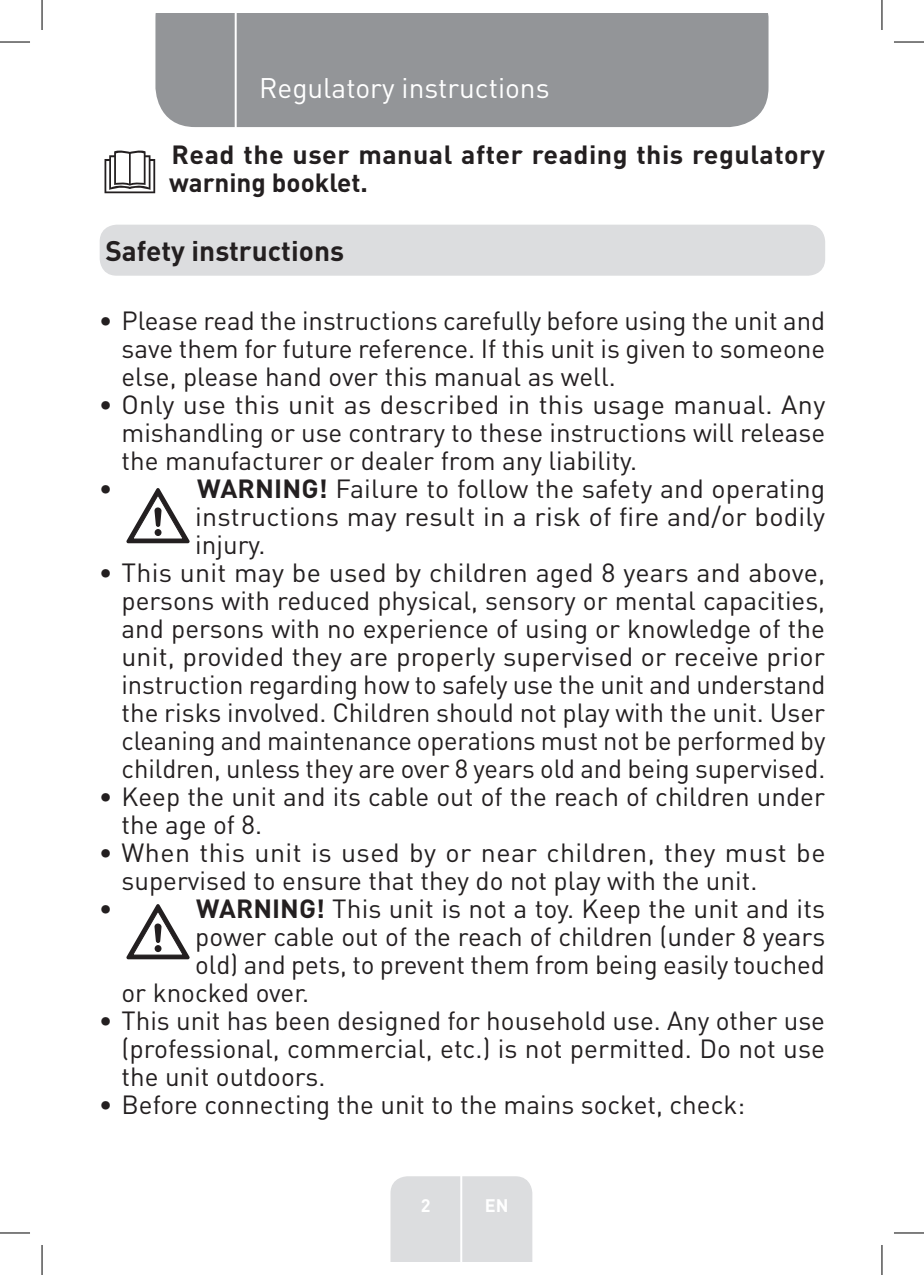
<style>
.page{position:relative;width:924px;height:1275px;background:#fff}
.page>*{position:absolute;margin:0;border:0;box-sizing:border-box;transform-origin:0 0}
.t1{font:28px "DIN Pro";color:#fff}
.Headline-01{font:700 28px "DIN Pro";color:#231f20}
.t2{font:26px/28px "DIN Pro";color:#231f20;text-align:justify}
.Large_Text__3_2_mm{font:700 26px/28px "DIN Pro";letter-spacing:.02em;color:#231f20}
.t3{font:700 18px "DIN Pro";color:#fff}
.s1{font-weight:700}
</style>
<div class="page">
<div style="left:155px;top:14px;width:613px;height:113px;background:#939598"></div>
<div style="left:390px;top:1176px;width:142px;height:85px;background:#dcdddf"></div>
<hr style="left:460px;top:1153px;width:2px;height:108px;background:#fff">
<hr style="left:234px;top:14px;width:2px;height:116px;background:#fff">
<div style="left:100px;top:225px;width:724px;height:51px;background:#dcdddf;border-radius:17px"></div>
<svg style="left:126px;top:488px;width:63px;height:55px"></svg>
<svg style="left:126px;top:904px;width:63px;height:55px"></svg>
<svg style="left:104px;top:150px;width:51px;height:43px"></svg>
<hr style="left:0;top:42px;width:30px;height:1px;background:#000">
<hr style="left:893px;top:42px;width:30px;height:1px;background:#000">
<hr style="left:0;top:1232px;width:30px;height:1px;background:#000">
<hr style="left:893px;top:1232px;width:30px;height:1px;background:#000">
<hr style="left:42px;top:0;width:1px;height:30px;background:#000">
<hr style="left:42px;top:1245px;width:1px;height:30px;background:#000">
<hr style="left:881px;top:0;width:1px;height:30px;background:#000">
<hr style="left:881px;top:1245px;width:1px;height:30px;background:#000">
<p class="t1" style="left:259px;top:69px;width:292px">Regulatory instructions</p>
<p class="Large_Text__3_2_mm" style="left:169px;top:139px;width:657px">Read the user manual after reading this regulatory warning booklet.</p>
<p class="Headline-01" style="left:105px;top:232px;width:240px">Safety instructions</p>
<p class="t2" style="left:121px;top:305px;width:705px;text-indent:-23px">• Please read the instructions carefully before using the unit and save them for future reference. If this unit is given to someone else, please hand over this manual as well.</p>
<p class="t2" style="left:121px;top:389px;width:705px;text-indent:-23px">• Only use this unit as described in this usage manual. Any mishandling or use contrary to these instructions will release the manufacturer or dealer from any liability.</p>
<p class="t2" style="left:99px;top:473px;width:15px">•</p>
<p class="t2" style="left:195px;top:473px;width:631px"><span class="s1">WARNING!</span> Failure to follow the safety and operating instructions may result in a risk of fire and/or bodily injury.</p>
<p class="t2" style="left:121px;top:557px;width:705px;text-indent:-23px">• This unit may be used by children aged 8 years and above, persons with reduced physical, sensory or mental capacities, and persons with no experience of using or knowledge of the unit, provided they are properly supervised or receive prior instruction regarding how to safely use the unit and understand the risks involved. Children should not play with the unit. User cleaning and maintenance operations must not be performed by children, unless they are over 8 years old and being supervised.</p>
<p class="t2" style="left:121px;top:781px;width:704px;text-indent:-23px">• Keep the unit and its cable out of the reach of children under the age of 8.</p>
<p class="t2" style="left:121px;top:837px;width:705px;text-indent:-23px">• When this unit is used by or near children, they must be supervised to ensure that they do not play with the unit.</p>
<p class="t2" style="left:99px;top:893px;width:15px">•</p>
<p class="t2" style="left:196px;top:893px;width:630px"><span class="s1">WARNING!</span> This unit is not a toy. Keep the unit and its</p>
<p class="t2" style="left:195px;top:921px;width:631px">power cable out of the reach of children (under 8 years</p>
<p class="t2" style="left:195px;top:949px;width:630px">old) and pets, to prevent them from being easily touched</p>
<p class="t2" style="left:121px;top:977px;width:189px">or knocked over.</p>
<p class="t2" style="left:121px;top:1005px;width:704px;text-indent:-23px">• This unit has been designed for household use. Any other use (professional, commercial, etc.) is not permitted. Do not use the unit outdoors.</p>
<p class="t2" style="left:99px;top:1089px;width:647px">• Before connecting the unit to the mains socket, check:</p>
<p class="t3" style="left:420px;top:1192px;width:11px">2</p>
<p class="t3" style="left:484px;top:1192px;width:25px">EN</p>
</div>
